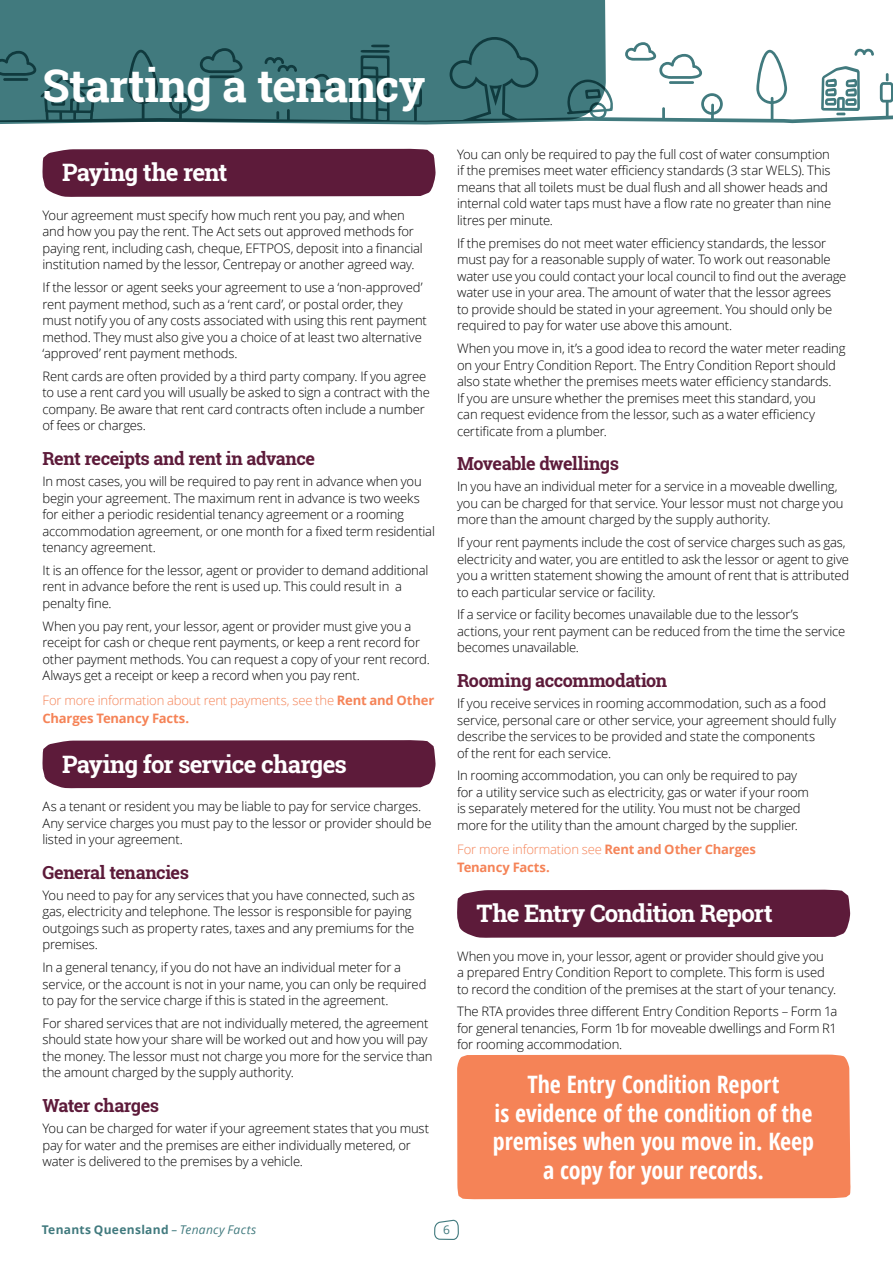
<style>
.page{position:relative;width:893px;height:1263px;background:#fff}
.page>*{position:absolute;margin:0;border:0;box-sizing:border-box;transform-origin:0 0}
.t1{font:700 45px "Roboto Slab";letter-spacing:-.015em;color:#fff}
.t2{font:700 condensed 24px/28.5px "Open Sans";letter-spacing:-.005em;color:#fff;text-align:center}
.t3{font:700 24px "Roboto Slab";letter-spacing:-.035em;color:#fff}
.t4{font:700 18px "Roboto Slab";letter-spacing:-.03em;color:#5d1b3a}
.t5{font:300 13.05px/16.5px "Open Sans";letter-spacing:-.015em;color:#000}
.t6{font:300 13.05px/18px "Open Sans";letter-spacing:-.015em;color:#f58357}
.t7{font:700 13.05px/18px "Open Sans";letter-spacing:-.015em;color:#f58357}
.t8{font:700 12px "Open Sans";letter-spacing:.025em;color:#417a7e}
.t9{font:12px "Open Sans";color:#417a7e}
.s1{font-weight:700}
.s2{font-weight:300}
.s3{font-weight:400;font-style:italic}
</style>
<div class="page">
<div style="left:0;top:0;width:606px;height:37px;background:#417a7e"></div>
<svg style="left:0;top:37px;width:893px;height:88px"></svg>
<svg style="left:434px;top:1220px;width:25px;height:20px"></svg>
<div style="left:42px;top:149px;width:394px;height:48px;background:#5d1b3a"></div>
<div style="left:42px;top:740px;width:394px;height:48px;background:#5d1b3a"></div>
<div style="left:457px;top:889px;width:393px;height:49px;background:#5d1b3a"></div>
<div style="left:457px;top:1054px;width:394px;height:145px;background:#f58357"></div>
<h1 class="t1" style="left:43px;top:55px;width:384px">Starting a tenancy</h1>
<h2 class="t3" style="left:62px;top:156px;width:167px">Paying the rent</h2>
<p class="t5" style="left:43px;top:206px;width:382px">Your agreement must specify how much rent you pay, and when and how you pay the rent. The Act sets out approved methods for paying rent, including cash, cheque, EFTPOS, deposit into a financial institution named by the lessor, Centrepay or another agreed way.</p>
<p class="t5" style="left:43px;top:279px;width:386px">If the lessor or agent seeks your agreement to use a ‘non-approved’ rent payment method, such as a ‘rent card’, or postal order, they must notify you of any costs associated with using this rent payment method. They must also give you a choice of at least two alternative ‘approved’ rent payment methods.</p>
<p class="t5" style="left:43px;top:368px;width:389px">Rent cards are often provided by a third party company. If you agree to use a rent card you will usually be asked to sign a contract with the company. Be aware that rent card contracts often include a number of fees or charges.</p>
<h3 class="t4" style="left:43px;top:446px;width:274px">Rent receipts and rent in advance</h3>
<p class="t5" style="left:43px;top:473px;width:394px">In most cases, you will be required to pay rent in advance when you begin your agreement. The maximum rent in advance is two weeks for either a periodic residential tenancy agreement or a rooming accommodation agreement, or one month for a fixed term residential tenancy agreement.</p>
<p class="t5" style="left:43px;top:562px;width:387px">It is an offence for the lessor, agent or provider to demand additional rent in advance before the rent is used up. This could result in a penalty fine.</p>
<p class="t5" style="left:43px;top:617px;width:389px">When you pay rent, your lessor, agent or provider must give you a receipt for cash or cheque rent payments, or keep a rent record for other payment methods. You can request a copy of your rent record.<br>Always get a receipt or keep a record when you pay rent.</p>
<p class="t6" style="left:43px;top:691px;width:393px">For more information about rent payments, see the <span class="s1">Rent and Other<br>Charges Tenancy Facts.</span></p>
<h2 class="t3" style="left:62px;top:748px;width:286px">Paying for service charges</h2>
<p class="t5" style="left:43px;top:798px;width:391px">As a tenant or resident you may be liable to pay for service charges.<br>Any service charges you must pay to the lessor or provider should be listed in your agreement.</p>
<h3 class="t4" style="left:43px;top:860px;width:148px">General tenancies</h3>
<p class="t5" style="left:43px;top:886px;width:374px">You need to pay for any services that you have connected, such as gas, electricity and telephone. The lessor is responsible for paying outgoings such as property rates, taxes and any premiums for the premises.</p>
<p class="t5" style="left:43px;top:959px;width:385px">In a general tenancy, if you do not have an individual meter for a service, or the account is not in your name, you can only be required to pay for the service charge if this is stated in the agreement.</p>
<p class="t5" style="left:43px;top:1014px;width:392px">For shared services that are not individually metered, the agreement should state how your share will be worked out and how you will pay the money. The lessor must not charge you more for the service than the amount charged by the supply authority.</p>
<h3 class="t4" style="left:43px;top:1093px;width:118px">Water charges</h3>
<p class="t5" style="left:43px;top:1120px;width:388px">You can be charged for water if your agreement states that you must pay for water and the premises are either individually metered, or water is delivered to the premises by a vehicle.</p>
<p class="t5" style="left:457px;top:145px;width:376px">You can only be required to pay the full cost of water consumption if the premises meet water efficiency standards (3 star WELS). This means that all toilets must be dual flush and all shower heads and internal cold water taps must have a flow rate no greater than nine litres per minute.</p>
<p class="t5" style="left:457px;top:234px;width:391px">If the premises do not meet water efficiency standards, the lessor must pay for a reasonable supply of water. To work out reasonable water use you could contact your local council to find out the average water use in your area. The amount of water that the lessor agrees<br>to provide should be stated in your agreement. You should only be required to pay for water use above this amount.</p>
<p class="t5" style="left:457px;top:340px;width:390px">When you move in, it’s a good idea to record the water meter reading on your Entry Condition Report. The Entry Condition Report should also state whether the premises meets water efficiency standards.<br>If you are unsure whether the premises meet this standard, you<br>can request evidence from the lessor, such as a water efficiency certificate from a plumber.</p>
<h3 class="t4" style="left:457px;top:452px;width:163px">Moveable dwellings</h3>
<p class="t5" style="left:457px;top:478px;width:388px">In you have an individual meter for a service in a moveable dwelling, you can be charged for that service. Your lessor must not charge you more than the amount charged by the supply authority.</p>
<p class="t5" style="left:457px;top:534px;width:394px">If your rent payments include the cost of service charges such as gas, electricity and water, you are entitled to ask the lessor or agent to give you a written statement showing the amount of rent that is attributed to each particular service or facility.</p>
<p class="t5" style="left:457px;top:606px;width:390px">If a service or facility becomes unavailable due to the lessor’s actions, your rent payment can be reduced from the time the service becomes unavailable.</p>
<h3 class="t4" style="left:457px;top:668px;width:212px">Rooming accommodation</h3>
<p class="t5" style="left:457px;top:695px;width:380px">If you receive services in rooming accommodation, such as a food service, personal care or other service, your agreement should fully describe the services to be provided and state the components<br>of the rent for each service.</p>
<p class="t5" style="left:457px;top:767px;width:353px">In rooming accommodation, you can only be required to pay for a utility service such as electricity, gas or water if your room is separately metered for the utility. You must not be charged more for the utility than the amount charged by the supplier.</p>
<p class="t7" style="left:457px;top:840px;width:300px"><span class="s2">For more information see</span> Rent and Other Charges<br>Tenancy Facts.</p>
<h2 class="t3" style="left:477px;top:897px;width:298px">The Entry Condition Report</h2>
<p class="t5" style="left:457px;top:947px;width:381px">When you move in, your lessor, agent or provider should give you<br>a prepared Entry Condition Report to complete. This form is used to record the condition of the premises at the start of your tenancy.</p>
<p class="t5" style="left:457px;top:1003px;width:382px;text-align:justify">The RTA provides three different Entry Condition Reports – Form 1a for general tenancies, Form 1b for moveable dwellings and Form R1 for rooming accommodation.</p>
<h2 class="t2" style="left:493px;top:1070px;width:323px">The Entry Condition Report<br>is evidence of the condition of the premises when you move in. Keep a copy for your records.</h2>
<p class="t8" style="left:42px;top:1221px;width:216px">Tenants Queensland <span class="s3">– Tenancy Facts</span></p>
<p class="t9" style="left:443px;top:1222px;width:8px">6</p>
</div>
